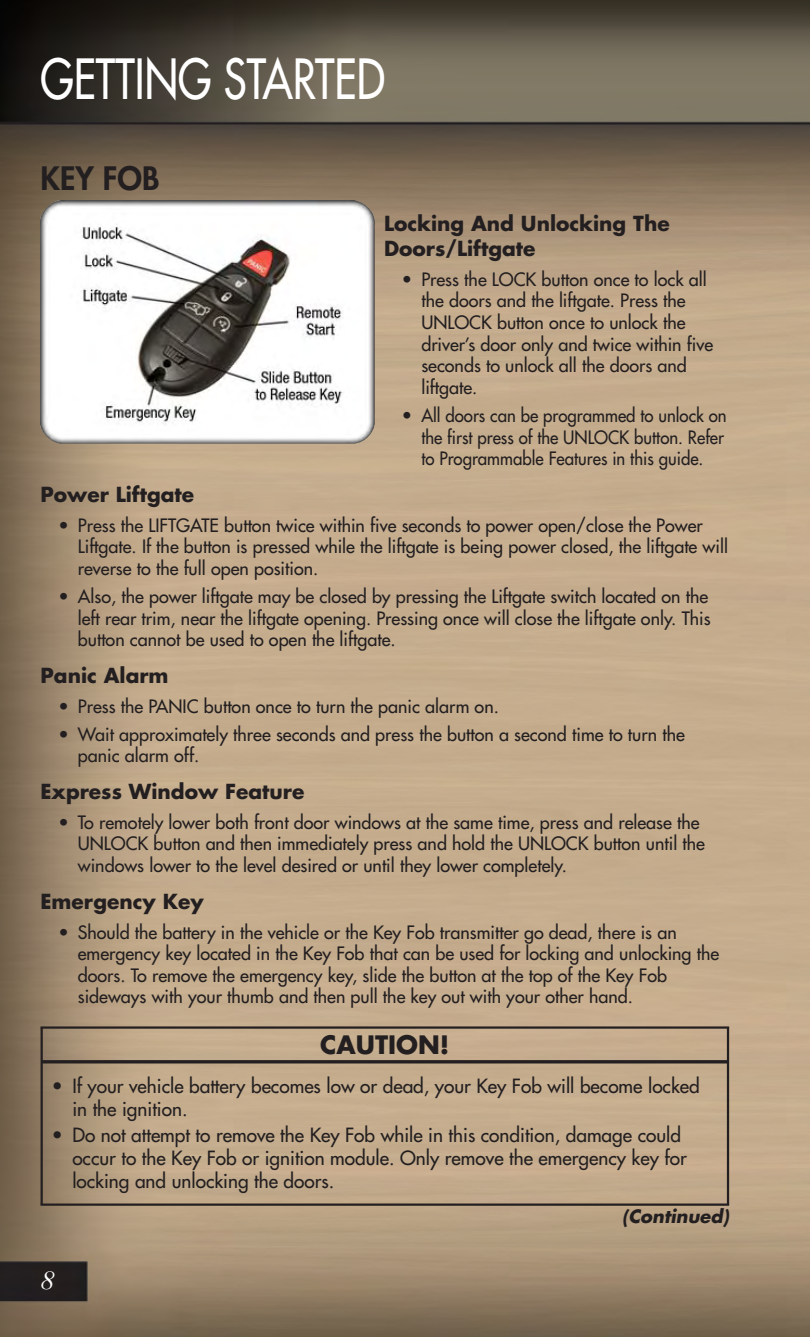
<style>
.page{position:relative;width:810px;height:1337px;background:#fff}
.page>*{position:absolute;margin:0;border:0;box-sizing:border-box;transform-origin:0 0}
.t1{font:500 53.77px "Futura Std";color:#fff;scale:.79 1}
.t2{font:800 31.5px "Futura Std";color:#231f20}
.t3{font:25.88px "Baskerville Cyr LT Std Incline";color:#fff}
.t4{font:700 24.75px "Futura Std";color:#231f20}
.t5{font:700 20.25px/24.8px "Futura Std";color:#231f20}
.t6{font:500 19.12px/22.9px "Futura Std";color:#231f20}
.t7{font:500 18px/21.6px "Futura Std";color:#231f20}
.t8{font:italic 700 18px "Futura Std";color:#231f20}
</style>
<div class="page">
<img style="left:0;top:0;width:810px;height:1336px">
<hr style="left:42px;top:1060px;width:686px;height:3px;background:#231f20">
<hr style="left:41px;top:1026px;width:688px;height:2px;background:#231f20">
<hr style="left:727px;top:1027px;width:2px;height:177px;background:#231f20">
<hr style="left:41px;top:1203px;width:688px;height:2px;background:#231f20">
<hr style="left:41px;top:1027px;width:2px;height:177px;background:#231f20">
<img style="left:41px;top:200px;width:333px;height:243px">
<h1 class="t1" style="left:40px;top:52px;width:438px">GETTING STARTED</h1>
<h2 class="t2" style="left:41px;top:163px;width:120px">KEY FOB</h2>
<p class="t5" style="left:384px;top:213px;width:287px">Locking And Unlocking The<br>Doors/Liftgate</p>
<p class="t7" style="left:421px;top:270px;width:293px;text-indent:-19px">• Press the LOCK button once to lock all the doors and the liftgate. Press the<br>UNLOCK button once to unlock the driver’s door only and twice within five seconds to unlock all the doors and liftgate.</p>
<p class="t7" style="left:421px;top:406px;width:307px;text-indent:-19px">• All doors can be programmed to unlock on the first press of the UNLOCK button. Refer to Programmable Features in this guide.</p>
<p class="t5" style="left:41px;top:483px;width:155px">Power Liftgate</p>
<p class="t7" style="left:78px;top:515px;width:652px;text-indent:-19px">• Press the LIFTGATE button twice within five seconds to power open/close the Power<br>Liftgate. If the button is pressed while the liftgate is being power closed, the liftgate will reverse to the full open position.</p>
<p class="t7" style="left:78px;top:587px;width:634px;text-indent:-19px">• Also, the power liftgate may be closed by pressing the Liftgate switch located on the left rear trim, near the liftgate opening. Pressing once will close the liftgate only. This button cannot be used to open the liftgate.</p>
<p class="t5" style="left:41px;top:664px;width:130px">Panic Alarm</p>
<p class="t7" style="left:59px;top:696px;width:442px">• Press the PANIC button once to turn the panic alarm on.</p>
<p class="t7" style="left:78px;top:724px;width:609px;text-indent:-19px">• Wait approximately three seconds and press the button a second time to turn the panic alarm off.</p>
<p class="t5" style="left:41px;top:781px;width:265px">Express Window Feature</p>
<p class="t7" style="left:78px;top:812px;width:629px;text-indent:-19px">• To remotely lower both front door windows at the same time, press and release the<br>UNLOCK button and then immediately press and hold the UNLOCK button until the windows lower to the level desired or until they lower completely.</p>
<p class="t5" style="left:41px;top:890px;width:165px">Emergency Key</p>
<p class="t7" style="left:78px;top:922px;width:643px;text-indent:-19px">• Should the battery in the vehicle or the Key Fob transmitter go dead, there is an emergency key located in the Key Fob that can be used for locking and unlocking the doors. To remove the emergency key, slide the button at the top of the Key Fob sideways with your thumb and then pull the key out with your other hand.</p>
<h3 class="t4" style="left:320px;top:1033px;width:131px">CAUTION!</h3>
<p class="t6" style="left:72px;top:1076px;width:629px;text-indent:-21px">• If your vehicle battery becomes low or dead, your Key Fob will become locked in the ignition.</p>
<p class="t6" style="left:72px;top:1124px;width:616px;text-indent:-21px">• Do not attempt to remove the Key Fob while in this condition, damage could occur to the Key Fob or ignition module. Only remove the emergency key for locking and unlocking the doors.</p>
<p class="t8" style="left:622px;top:1207px;width:109px">(Continued)</p>
<h3 class="t3" style="left:40px;top:1270px;width:16px">8</h3>
</div>
